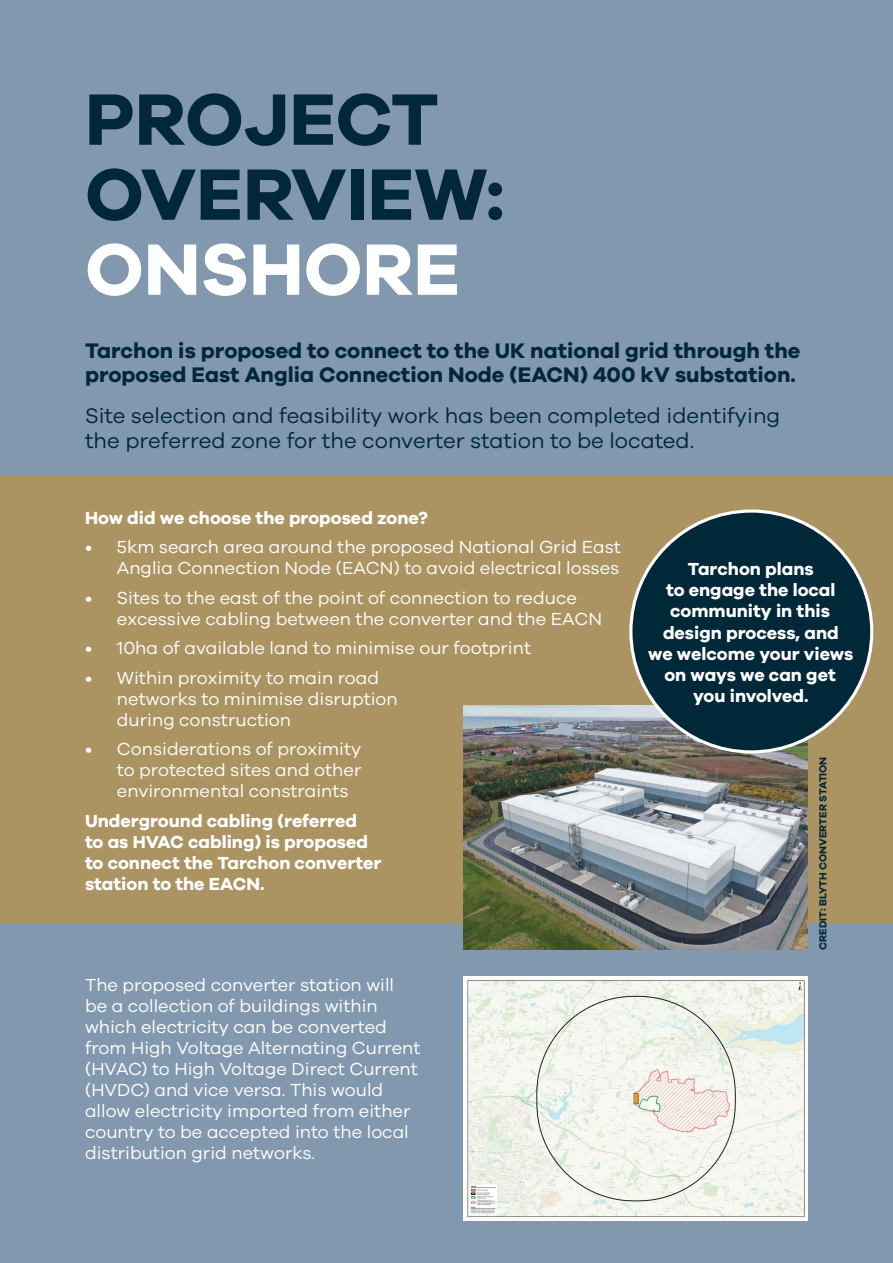
<style>
.page{position:relative;width:893px;height:1263px;background:#8198af}
.page>*{position:absolute;margin:0;border:0;box-sizing:border-box;transform-origin:0 0}
.t1{font:700 75px/75px "Galano Grotesque";color:#002838}
.t2{font:700 75px "Galano Grotesque";color:#fff}
.t3{font:700 21.75px/24.8px "Galano Grotesque";color:#002838}
.t4{font:21.75px/24.8px "Galano Grotesque";color:#002838}
.t5{font:18px/21px "Galano Grotesque";color:#fff}
.t6{font:700 18px/21.3px "Galano Grotesque";color:#fff}
.t7{font:700 10.5px "Galano Grotesque";color:#002838}
</style>
<div class="page">
<div style="left:0;top:476px;width:893px;height:447px;background:#ac9462"></div>
<img style="left:464px;top:976px;width:344px;height:244px">
<img style="left:464px;top:706px;width:344px;height:244px">
<svg style="left:628px;top:509px;width:246px;height:246px"></svg>
<h1 class="t1" style="left:85px;top:80px;width:421px">PROJECT<br>OVERVIEW:</h1>
<h1 class="t2" style="left:85px;top:223px;width:377px">ONSHORE</h1>
<p class="t3" style="left:85px;top:337px;width:717px">Tarchon is proposed to connect to the UK national grid through the proposed East Anglia Connection Node (EACN) 400 kV substation.</p>
<p class="t4" style="left:85px;top:403px;width:697px">Site selection and feasibility work has been completed identifying the preferred zone for the converter station to be located.</p>
<p class="t6" style="left:85px;top:506px;width:344px">How did we choose the proposed zone?</p>
<p class="t5" style="left:85px;top:536px;width:537px;text-align:right">• 5km search area around the proposed National Grid East<br>Anglia Connection Node (EACN) to avoid electrical losses</p>
<p class="t5" style="left:117px;top:586px;width:487px;text-indent:-32px">• Sites to the east of the point of connection to reduce excessive cabling between the converter and the EACN</p>
<p class="t5" style="left:85px;top:637px;width:448px">• 10ha of available land to minimise our footprint</p>
<p class="t5" style="left:117px;top:667px;width:282px;text-indent:-32px">• Within proximity to main road networks to minimise disruption during construction</p>
<p class="t5" style="left:117px;top:738px;width:246px;text-align:justify;text-indent:-32px">• Considerations of proximity to protected sites and other environmental constraints</p>
<p class="t6" style="left:85px;top:809px;width:298px">Underground cabling (referred<br>to as HVAC cabling) is proposed to connect the Tarchon converter station to the EACN.</p>
<p class="t5" style="left:85px;top:974px;width:337px">The proposed converter station will be a collection of buildings within which electricity can be converted from High Voltage Alternating Current (HVAC) to High Voltage Direct Current (HVDC) and vice versa. This would allow electricity imported from either country to be accepted into the local distribution grid networks.</p>
<p class="t6" style="left:648px;top:557px;width:207px;text-align:center">Tarchon plans<br>to engage the local community in this design process, and<br>we welcome your views on ways we can get you involved.</p>
<p class="t7" style="left:816px;top:950px;width:195px;rotate:-90deg">CREDIT: BLYTH CONVERTER STATION</p>
</div>
